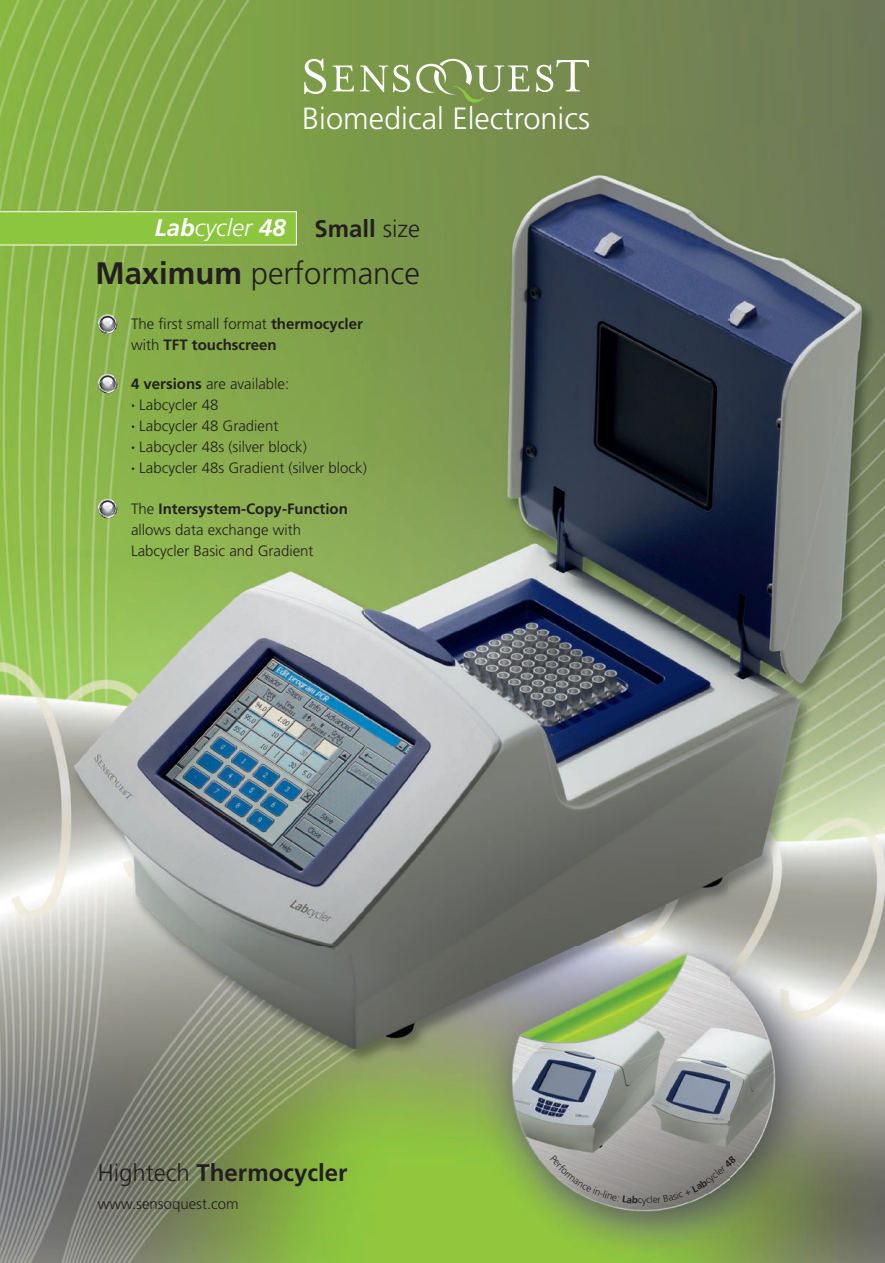
<style>
.page{position:relative;width:885px;height:1263px;background:#fff}
.page>*{position:absolute;margin:0;border:0;box-sizing:border-box;transform-origin:0 0}
.t1{font:300 31.05px "Frutiger";color:#231f20}
.t2{font:300 30.75px "Frutiger";color:#fff}
.t3{font:700 24px "Frutiger";color:#231f20}
.t4{font:italic 300 24px "Frutiger";color:#fff}
.t5{font:300 15px/21px "Frutiger";color:#231f20}
.t6{font:700 15px/21px "Frutiger";color:#231f20}
.t7{font:300 9.75px "Frutiger";color:#231f20}
.s1{font-weight:700}
.s2{font-weight:300}
.s3{font-family:"The Sans";font-weight:700}
</style>
<div class="page">
<img style="left:0;top:0;width:884px;height:1263px">
<svg style="left:536px;top:60px;width:53px;height:32px"></svg>
<svg style="left:360px;top:59px;width:169px;height:45px;background:#8da466"></svg>
<svg style="left:332px;top:66px;width:22px;height:25px"></svg>
<svg style="left:304px;top:59px;width:22px;height:35px"></svg>
<svg style="left:0;top:211px;width:297px;height:34px;background:#90c847"></svg>
<svg style="left:98px;top:314px;width:19px;height:20px"></svg>
<div style="left:99px;top:316px;width:17px;height:16px;background:#9a999c;border-radius:8px"></div>
<svg style="left:100px;top:316px;width:15px;height:16px"></svg>
<svg style="left:100px;top:318px;width:15px;height:14px"></svg>
<svg style="left:98px;top:374px;width:19px;height:19px"></svg>
<svg style="left:99px;top:375px;width:17px;height:17px"></svg>
<div style="left:100px;top:376px;width:15px;height:15px;background:#2e2c2d;border-radius:8px"></div>
<svg style="left:100px;top:377px;width:15px;height:14px"></svg>
<svg style="left:98px;top:499px;width:19px;height:19px"></svg>
<svg style="left:99px;top:500px;width:17px;height:17px"></svg>
<div style="left:100px;top:501px;width:15px;height:15px;background:#2f2d2e;border-radius:8px"></div>
<svg style="left:100px;top:502px;width:15px;height:14px"></svg>
<svg style="left:550px;top:1155px;width:158px;height:50px;background:#91928a"></svg>
<svg style="left:721px;top:1156px;width:15px;height:15px"></svg>
<h2 class="t2" style="left:302px;top:101px;width:289px">Biomedical Electronics</h2>
<h3 class="t4" style="left:155px;top:214px;width:132px"><span class="s1">Lab</span>cycler <span class="s1">48</span></h3>
<h3 class="t3" style="left:314px;top:214px;width:107px">Small <span class="s2">size</span></h3>
<h1 class="t1" style="left:95px;top:256px;width:326px"><span class="s1">Maximum</span> performance</h1>
<p class="t6" style="left:131px;top:313px;width:233px"><span class="s2">The first small format</span> thermocycler <span class="s2">with</span> TFT touchscreen</p>
<p class="t5" style="left:131px;top:373px;width:237px"><span class="s1">4 versions</span> are available:<br><span class="s3">·</span> Labcycler 48<br><span class="s3">·</span> Labcycler 48 Gradient<br><span class="s3">·</span> Labcycler 48s (silver block)<br><span class="s3">·</span> Labcycler 48s Gradient (silver block)</p>
<p class="t5" style="left:131px;top:499px;width:218px">The <span class="s1">Intersystem-Copy-Function </span>allows data exchange with<br>Labcycler Basic and Gradient</p>
<h3 class="t3" style="left:98px;top:1158px;width:251px"><span class="s2">Hightech</span> Thermocycler</h3>
<p class="t5" style="left:98px;top:1193px;width:142px">www.sensoquest.com</p>
<p class="t7" style="left:702px;top:1177px;width:22px;rotate:-39deg">cycle</p>
</div>
